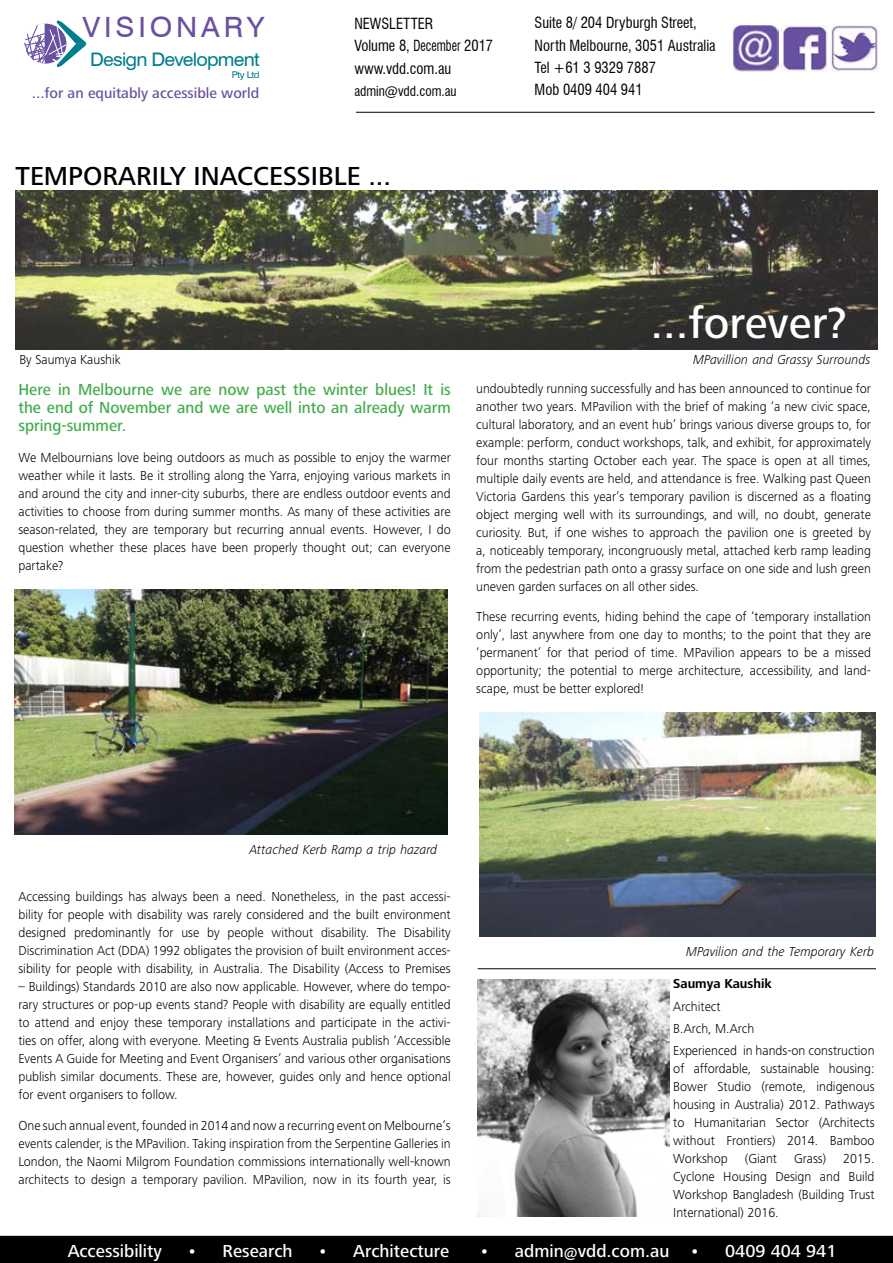
<style>
.page{position:relative;width:893px;height:1263px;background:#fff}
.page>*{position:absolute;margin:0;border:0;box-sizing:border-box;transform-origin:0 0}
.t1{font:500 45px "Frutiger Next LT";color:#fff}
.t2{font:28.05px "Swiss 721 BT";letter-spacing:.13em;color:#6950a1;scale:1.05 1}
.t3{font:500 27px "Frutiger Next LT";color:#000}
.t4{font:18.6px "Swiss 721 BT";letter-spacing:-.04em;color:#007e8e;scale:1.05 1}
.t5{font:500 18px "Frutiger Next LT";color:#fff}
.t6{font:500 16.5px/18px "Frutiger Next LT";color:#41ad49;text-align:justify}
.t7{font:condensed 15px/22.2px "Swiss 721 BT";color:#000}
.t8{font:500 15px "Frutiger Next LT";color:#6950a2}
.t9{font:300 13.5px/18px "Frutiger Next LT";color:#000;text-align:justify}
.t10{font:italic 300 13.5px "Frutiger Next LT";color:#000}
.t11{font:condensed 13.5px "Swiss 721 BT";color:#000}
.t12{font:700 13.5px "Frutiger Next LT";color:#000}
.t13{font:9.3px "Swiss 721 BT";letter-spacing:-.04em;color:#007e8e;scale:1.05 1}
</style>
<div class="page">
<svg style="left:24px;top:20px;width:63px;height:47px"></svg>
<img style="left:781px;top:25px;width:46px;height:46px">
<img style="left:831px;top:25px;width:46px;height:46px">
<img style="left:732px;top:25px;width:46px;height:46px">
<hr style="left:356px;top:112px;width:519px;height:1px;background:#000">
<img style="left:478px;top:979px;width:191px;height:237px">
<hr style="left:478px;top:968px;width:398px;height:1px;background:#000">
<div style="left:0;top:1236px;width:893px;height:27px;background:#000"></div>
<img style="left:16px;top:191px;width:861px;height:158px">
<img style="left:14px;top:590px;width:434px;height:244px">
<img style="left:479px;top:713px;width:397px;height:223px">
<h2 class="t2" style="left:83px;top:10px;width:175px">VISIONARY</h2>
<h3 class="t4" style="left:90px;top:48px;width:163px">Design Development</h3>
<p class="t13" style="left:232px;top:69px;width:28px">Pty Ltd</p>
<p class="t7" style="left:354px;top:13px;width:140px">NEWSLETTER<br>Volume 8, December 2017 www.vdd.com.au</p>
<p class="t8" style="left:32px;top:85px;width:229px">...for an equitably accessible world</p>
<p class="t11" style="left:354px;top:83px;width:104px">admin@vdd.com.au</p>
<h3 class="t3" style="left:16px;top:161px;width:377px">TEMPORARILY INACCESSIBLE ...</h3>
<p class="t7" style="left:535px;top:12px;width:183px">Suite 8/ 204 Dryburgh Street,<br>North Melbourne, 3051 Australia<br>Tel +61 3 9329 7887<br>Mob 0409 404 941</p>
<h1 class="t1" style="left:651px;top:298px;width:198px">...forever?</h1>
<p class="t9" style="left:20px;top:351px;width:103px">By Saumya Kaushik</p>
<p class="t10" style="left:693px;top:352px;width:179px">MPavillion and Grassy Surrounds</p>
<p class="t6" style="left:18px;top:381px;width:434px">Here in Melbourne we are now past the winter blues! It is the end of November and we are well into an already warm spring-summer.</p>
<p class="t9" style="left:18px;top:448px;width:434px">We Melbournians love being outdoors as much as possible to enjoy the warmer weather while it lasts. Be it strolling along the Yarra, enjoying various markets in and around the city and inner-city suburbs, there are endless outdoor events and activities to choose from during summer months. As many of these activities are season-related, they are temporary but recurring annual events. However, I do question whether these places have been properly thought out; can everyone partake?</p>
<p class="t9" style="left:476px;top:379px;width:396px">undoubtedly running successfully and has been announced to continue for another two years. MPavilion with the brief of making ‘a new civic space, cultural laboratory, and an event hub’ brings various diverse groups to, for example: perform, conduct workshops, talk, and exhibit, for approximately four months starting October each year. The space is open at all times, multiple daily events are held, and attendance is free. Walking past Queen Victoria Gardens this year’s temporary pavilion is discerned as a floating object merging well with its surroundings, and will, no doubt, generate curiosity. But, if one wishes to approach the pavilion one is greeted by a, noticeably temporary, incongruously metal, attached kerb ramp leading from the pedestrian path onto a grassy surface on one side and lush green uneven garden surfaces on all other sides.</p>
<p class="t9" style="left:476px;top:608px;width:396px">These recurring events, hiding behind the cape of ‘temporary installation only’, last anywhere from one day to months; to the point that they are ‘permanent’ for that period of time. MPavilion appears to be a missed opportunity; the potential to merge architecture, accessibility, and land&shy;scape, must be better explored!</p>
<p class="t10" style="left:249px;top:842px;width:189px">Attached Kerb Ramp a trip hazard</p>
<p class="t9" style="left:18px;top:888px;width:434px">Accessing buildings has always been a need. Nonetheless, in the past accessi&shy;bility for people with disability was rarely considered and the built environment designed predominantly for use by people without disability. The Disability Discrimination Act (DDA) 1992 obligates the provision of built environment acces&shy;sibility for people with disability, in Australia. The Disability (Access to Premises</p>
<p class="t9" style="left:18px;top:978px;width:434px">– Buildings) Standards 2010 are also now applicable. However, where do tempo&shy;rary structures or pop-up events stand? People with disability are equally entitled to attend and enjoy these temporary installations and participate in the activi&shy;ties on offer, along with everyone. Meeting &amp; Events Australia publish ‘Accessible Events A Guide for Meeting and Event Organisers’ and various other organisations publish similar documents. These are, however, guides only and hence optional for event organisers to follow.</p>
<p class="t9" style="left:18px;top:1116px;width:434px">One such annual event, founded in 2014 and now a recurring event on Melbourne’s events calender, is the MPavilion. Taking inspiration from the Serpentine Galleries in London, the Naomi Milgrom Foundation commissions internationally well-known architects to design a temporary pavilion. MPavilion, now in its fourth year, is</p>
<p class="t10" style="left:686px;top:944px;width:190px">MPavilion and the Temporary Kerb</p>
<p class="t12" style="left:673px;top:976px;width:100px">Saumya Kaushik</p>
<p class="t9" style="left:673px;top:995px;width:203px;line-height:22.2px;text-align:left">Architect<br>B.Arch, M.Arch<br>Experienced in hands-on construction</p>
<p class="t9" style="left:673px;top:1060px;width:203px">of affordable, sustainable housing:<br>Bower Studio (remote, indigenous housing in Australia) 2012. Pathways to Humanitarian Sector (Architects without Frontiers) 2014. Bamboo Workshop</p>
<p class="t9" style="left:745px;top:1150px;width:34px">(Giant</p>
<p class="t9" style="left:794px;top:1150px;width:34px">Grass)</p>
<p class="t9" style="left:673px;top:1150px;width:203px;text-indent:170px">2015.<br>Cyclone Housing Design and Build Workshop Bangladesh (Building Trust International) 2016.</p>
<h3 class="t5" style="left:68px;top:1241px;width:96px">Accessibility</h3>
<h3 class="t5" style="left:187px;top:1241px;width:107px">• Research</h3>
<h3 class="t5" style="left:318px;top:1241px;width:133px">• Architecture</h3>
<h3 class="t5" style="left:480px;top:1241px;width:222px">• admin@vdd.com.au •</h3>
<h3 class="t5" style="left:725px;top:1241px;width:113px">0409 404 941</h3>
</div>
